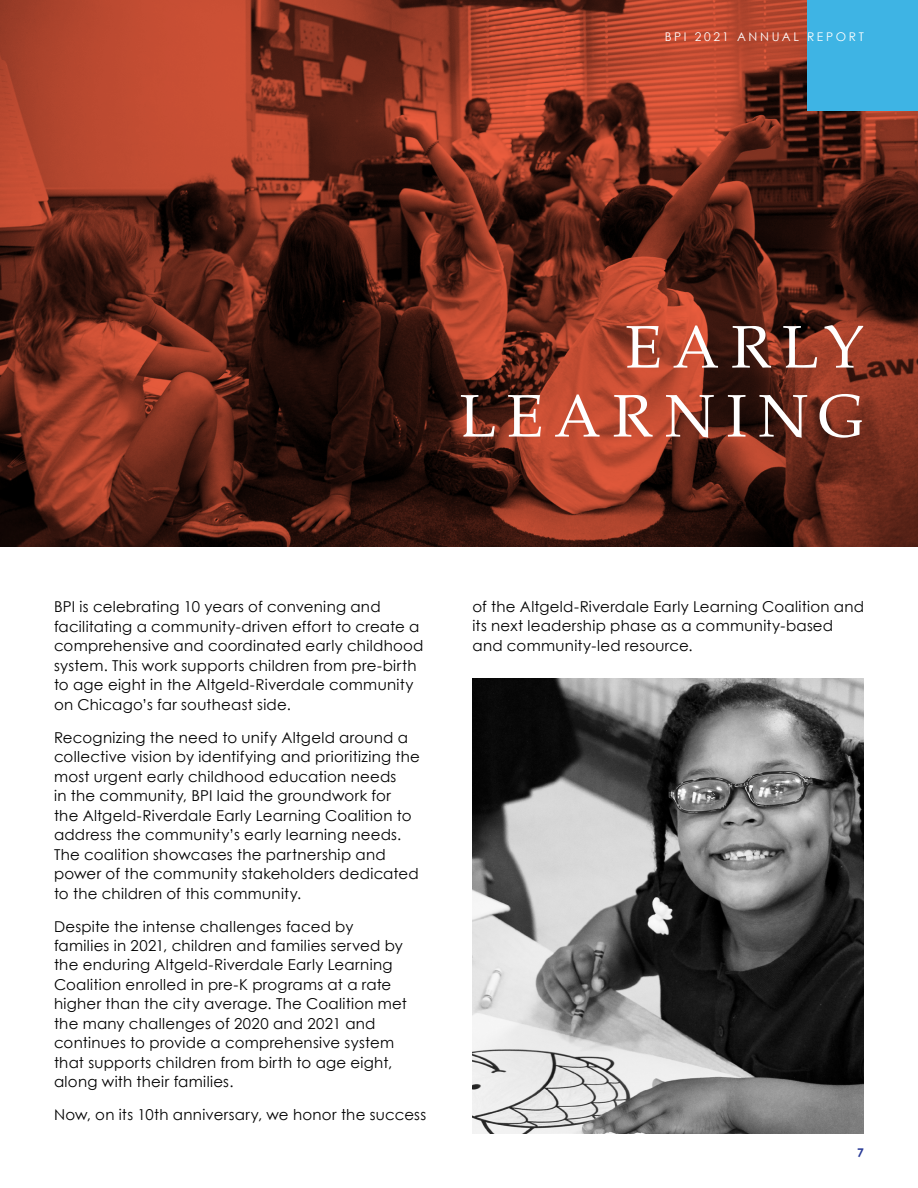
<style>
.page{position:relative;width:918px;height:1188px;background:#fff}
.page>*{position:absolute;margin:0;border:0;box-sizing:border-box;transform-origin:0 0}
.t1{font:60px/69px "Palatino LT Std";letter-spacing:.18em;color:#fff;text-align:right}
.t2{font:15px/19.5px "Century Gothic";letter-spacing:.015em;color:#000}
.t3{font:12px "Century Gothic";letter-spacing:.22em;color:#fff}
.t4{font:700 12px "Century Gothic";color:#293b97}
</style>
<div class="page">
<svg style="left:0;top:0;width:918px;height:547px;background:#702c1d"></svg>
<div style="left:808px;top:0;width:110px;height:110px;background:#3eb4e4"></div>
<img style="left:472px;top:678px;width:392px;height:456px">
<p class="t3" style="left:665px;top:28px;width:201px">BPI 2021 ANNUAL REPORT</p>
<h1 class="t1" style="left:460px;top:314px;width:406px">EARLY<br>LEARNING</h1>
<p class="t2" style="left:54px;top:597px;width:371px">BPI is celebrating 10 years of convening and facilitating a community-driven effort to create a comprehensive and coordinated early childhood system. This work supports children from pre-birth to age eight in the Altgeld-Riverdale community on Chicago’s far southeast side.</p>
<p class="t2" style="left:54px;top:727px;width:368px">Recognizing the need to unify Altgeld around a collective vision by identifying and prioritizing the most urgent early childhood education needs<br>in the community, BPI laid the groundwork for<br>the Altgeld-Riverdale Early Learning Coalition to address the community’s early learning needs.<br>The coalition showcases the partnership and power of the community stakeholders dedicated to the children of this community.</p>
<p class="t2" style="left:54px;top:916px;width:354px">Despite the intense challenges faced by families in 2021, children and families served by the enduring Altgeld-Riverdale Early Learning Coalition enrolled in pre-K programs at a rate higher than the city average. The Coalition met the many challenges of 2020 and 2021 and continues to provide a comprehensive system that supports children from birth to age eight, along with their families.</p>
<p class="t2" style="left:54px;top:1105px;width:374px">Now, on its 10th anniversary, we honor the success</p>
<p class="t2" style="left:472px;top:597px;width:393px">of the Altgeld-Riverdale Early Learning Coalition and its next leadership phase as a community-based and community-led resource.</p>
<p class="t4" style="left:857px;top:1143px;width:8px">7</p>
</div>
